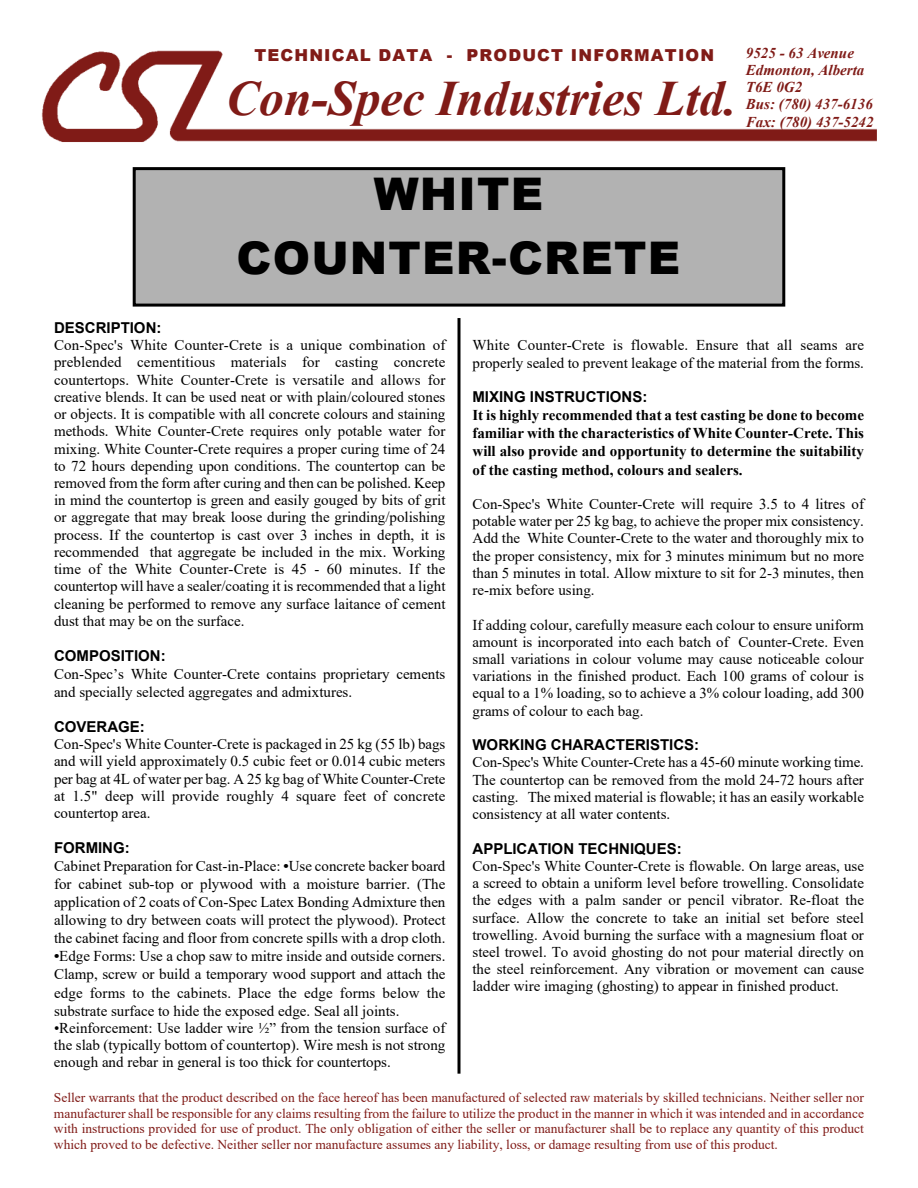
<style>
.page{position:relative;width:918px;height:1188px;background:#fff}
.page>*{position:absolute;margin:0;border:0;box-sizing:border-box;transform-origin:0 0}
.t1{font:italic 700 49.5px "Times New Roman";color:#801b17}
.t2{font:900 45px/63.4px "Arial";letter-spacing:.025em;color:#000;text-align:center}
.t3{font:900 16.5px "Arial";letter-spacing:.07em;color:#801b17}
.t4{font:15px/17.2px "Times New Roman";color:#000;text-align:justify}
.t5{font:700 15px/18.1px "Times New Roman";color:#000;text-align:justify}
.t6{font:700 15px "Arial";color:#000}
.t7{font:italic 700 15px/17.2px "Times New Roman";color:#801b17}
.t8{font:13.5px/15.5px "Times New Roman";color:#801b17;text-align:justify}
.s1{font-weight:700}
</style>
<div class="page">
<div style="left:133px;top:167px;width:652px;height:140px;background:#b2b2b2;border:3px solid #000"></div>
<hr style="left:458px;top:318px;width:2px;height:756px;background:#000">
<img style="left:41px;top:50px;width:836px;height:92px">
<p class="t3" style="left:254px;top:49px;width:461px">TECHNICAL DATA - PRODUCT INFORMATION</p>
<h1 class="t1" style="left:226px;top:82px;width:512px">Con-Spec Industries Ltd.</h1>
<p class="t7" style="left:746px;top:46px;width:128px">9525 - 63 Avenue<br>Edmonton, Alberta<br>T6E 0G2<br>Bus: (780) 437-6136</p>
<p class="t7" style="left:746px;top:114px;width:129px">Fax: (780) 437-5242</p>
<h2 class="t2" style="left:237px;top:167px;width:445px">WHITE<br>COUNTER-CRETE</h2>
<p class="t6" style="left:54px;top:322px;width:109px">DESCRIPTION:</p>
<p class="t4" style="left:54px;top:338px;width:393px">Con-Spec's White Counter-Crete is a unique combination of preblended cementitious materials for casting concrete countertops. White Counter-Crete is versatile and allows for creative blends. It can be used neat or with plain/coloured stones or objects. It is compatible with all concrete colours and staining methods. White Counter-Crete requires only potable water for mixing. White Counter-Crete requires a proper curing time of 24 to 72 hours depending upon conditions. The countertop can be removed from the form after curing and then can be polished. Keep in mind the countertop is green and easily gouged by bits of grit or aggregate that may break loose during the grinding/polishing process. If the countertop is cast over 3 inches in depth, it is recommended that aggregate be included in the mix. Working time of the White Counter-Crete is 45 - 60 minutes. If the countertop will have a sealer/coating it is recommended that a light cleaning be performed to remove any surface laitance of cement dust that may be on the surface.</p>
<p class="t6" style="left:54px;top:650px;width:113px">COMPOSITION:</p>
<p class="t4" style="left:54px;top:667px;width:393px;line-height:18.1px">Con-Spec’s White Counter-Crete contains proprietary cements and specially selected aggregates and admixtures.</p>
<p class="t6" style="left:54px;top:721px;width:92px">COVERAGE:</p>
<p class="t4" style="left:54px;top:737px;width:393px">Con-Spec's White Counter-Crete is packaged in 25 kg (55 lb) bags and will yield approximately 0.5 cubic feet or 0.014 cubic meters per bag at 4L of water per bag. A 25 kg bag of White Counter-Crete at 1.5" deep will provide roughly 4 square feet of concrete countertop area.</p>
<p class="t6" style="left:54px;top:842px;width:77px">FORMING:</p>
<p class="t4" style="left:54px;top:858px;width:393px;line-height:18.1px">Cabinet Preparation for Cast-in-Place: <span class="s1">•</span>Use concrete backer board for cabinet sub-top or plywood with a moisture barrier. (The application of 2 coats of Con-Spec Latex Bonding Admixture then allowing to dry between coats will protect the plywood). Protect the cabinet facing and floor from concrete spills with a drop cloth.</p>
<p class="t4" style="left:54px;top:949px;width:393px;line-height:18.1px"><span class="s1">•</span>Edge Forms: Use a chop saw to mitre inside and outside corners.<br>Clamp, screw or build a temporary wood support and attach the edge forms to the cabinets. Place the edge forms below the substrate surface to hide the exposed edge. Seal all joints.</p>
<p class="t4" style="left:54px;top:1021px;width:393px">•Reinforcement: Use ladder wire ½” from the tension surface of the slab (typically bottom of countertop). Wire mesh is not strong enough and rebar in general is too thick for countertops.</p>
<p class="t4" style="left:472px;top:338px;width:393px">White Counter-Crete is flowable. Ensure that all seams are properly sealed to prevent leakage of the material from the forms.</p>
<p class="t6" style="left:472px;top:391px;width:176px">MIXING INSTRUCTIONS:</p>
<p class="t5" style="left:472px;top:408px;width:393px">It is highly recommended that a test casting be done to become familiar with the characteristics of White Counter-Crete. This will also provide and opportunity to determine the suitability of the casting method, colours and sealers.</p>
<p class="t4" style="left:472px;top:497px;width:393px">Con-Spec's White Counter-Crete will require 3.5 to 4 litres of potable water per 25 kg bag, to achieve the proper mix consistency.<br>Add the White Counter-Crete to the water and thoroughly mix to the proper consistency, mix for 3 minutes minimum but no more than 5 minutes in total. Allow mixture to sit for 2-3 minutes, then re-mix before using.</p>
<p class="t4" style="left:472px;top:617px;width:393px">If adding colour, carefully measure each colour to ensure uniform amount is incorporated into each batch of Counter-Crete. Even small variations in colour volume may cause noticeable colour variations in the finished product. Each 100 grams of colour is equal to a 1% loading, so to achieve a 3% colour loading, add 300 grams of colour to each bag.</p>
<p class="t6" style="left:472px;top:739px;width:228px">WORKING CHARACTERISTICS:</p>
<p class="t4" style="left:472px;top:755px;width:393px">Con-Spec's White Counter-Crete has a 45-60 minute working time.<br>The countertop can be removed from the mold 24-72 hours after casting. The mixed material is flowable; it has an easily workable consistency at all water contents.</p>
<p class="t6" style="left:472px;top:843px;width:211px">APPLICATION TECHNIQUES:</p>
<p class="t4" style="left:472px;top:859px;width:393px">Con-Spec's White Counter-Crete is flowable. On large areas, use a screed to obtain a uniform level before trowelling. Consolidate the edges with a palm sander or pencil vibrator. Re-float the surface. Allow the concrete to take an initial set before steel trowelling. Avoid burning the surface with a magnesium float or steel trowel. To avoid ghosting do not pour material directly on the steel reinforcement. Any vibration or movement can cause ladder wire imaging (ghosting) to appear in finished product.</p>
<p class="t8" style="left:54px;top:1091px;width:812px">Seller warrants that the product described on the face hereof has been manufactured of selected raw materials by skilled technicians. Neither seller nor manufacturer shall be responsible for any claims resulting from the failure to utilize the product in the manner in which it was intended and in accordance with instructions provided for use of product. The only obligation of either the seller or manufacturer shall be to replace any quantity of this product which proved to be defective. Neither seller nor manufacture assumes any liability, loss, or damage resulting from use of this product.</p>
</div>
